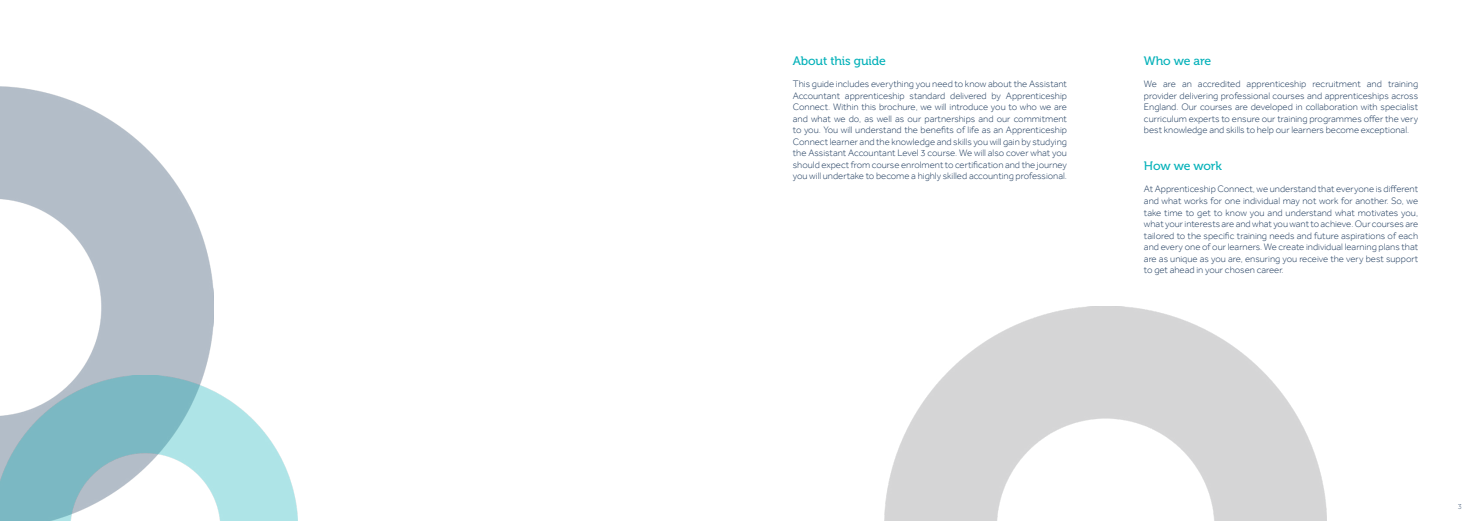
<style>
.page{position:relative;width:1474px;height:521px;background:#fff}
.page>*{position:absolute;margin:0;border:0;box-sizing:border-box;transform-origin:0 0}
.t1{font:12.25px "Museo 500";letter-spacing:-.01em;color:#04b1b9}
.t2{font:300 9.62px/11.5px "Effra";color:#1c395c;text-align:justify}
.t3{font:7px "Museo 100";color:#1c395c}
</style>
<div class="page">
<img style="left:0;top:87px;width:213px;height:289px">
<img style="left:0;top:376px;width:298px;height:145px">
<img style="left:884px;top:306px;width:442px;height:215px">
<p class="t1" style="left:792px;top:54px;width:94px">About this guide</p>
<p class="t2" style="left:792px;top:78px;width:276px">This guide includes everything you need to know about the Assistant Accountant apprenticeship standard delivered by Apprenticeship Connect. Within this brochure, we will introduce you to who we are and what we do, as well as our partnerships and our commitment to you. You will understand the benefits of life as an Apprenticeship Connect learner and the knowledge and skills you will gain by studying the Assistant Accountant Level 3 course. We will also cover what you should expect from course enrolment to certification and the journey you will undertake to become a highly skilled accounting professional.</p>
<p class="t1" style="left:1143px;top:54px;width:69px">Who we are</p>
<p class="t2" style="left:1143px;top:78px;width:276px">We are an accredited apprenticeship recruitment and training provider delivering professional courses and apprenticeships across England. Our courses are developed in collaboration with specialist curriculum experts to ensure our training programmes offer the very best knowledge and skills to help our learners become exceptional.</p>
<p class="t1" style="left:1143px;top:159px;width:79px">How we work</p>
<p class="t2" style="left:1143px;top:183px;width:276px">At Apprenticeship Connect, we understand that everyone is different and what works for one individual may not work for another. So, we take time to get to know you and understand what motivates you, what your interests are and what you want to achieve. Our courses are tailored to the specific training needs and future aspirations of each and every one of our learners. We create individual learning plans that are as unique as you are, ensuring you receive the very best support to get ahead in your chosen career.</p>
<p class="t3" style="left:1457px;top:502px;width:5px">3</p>
</div>
